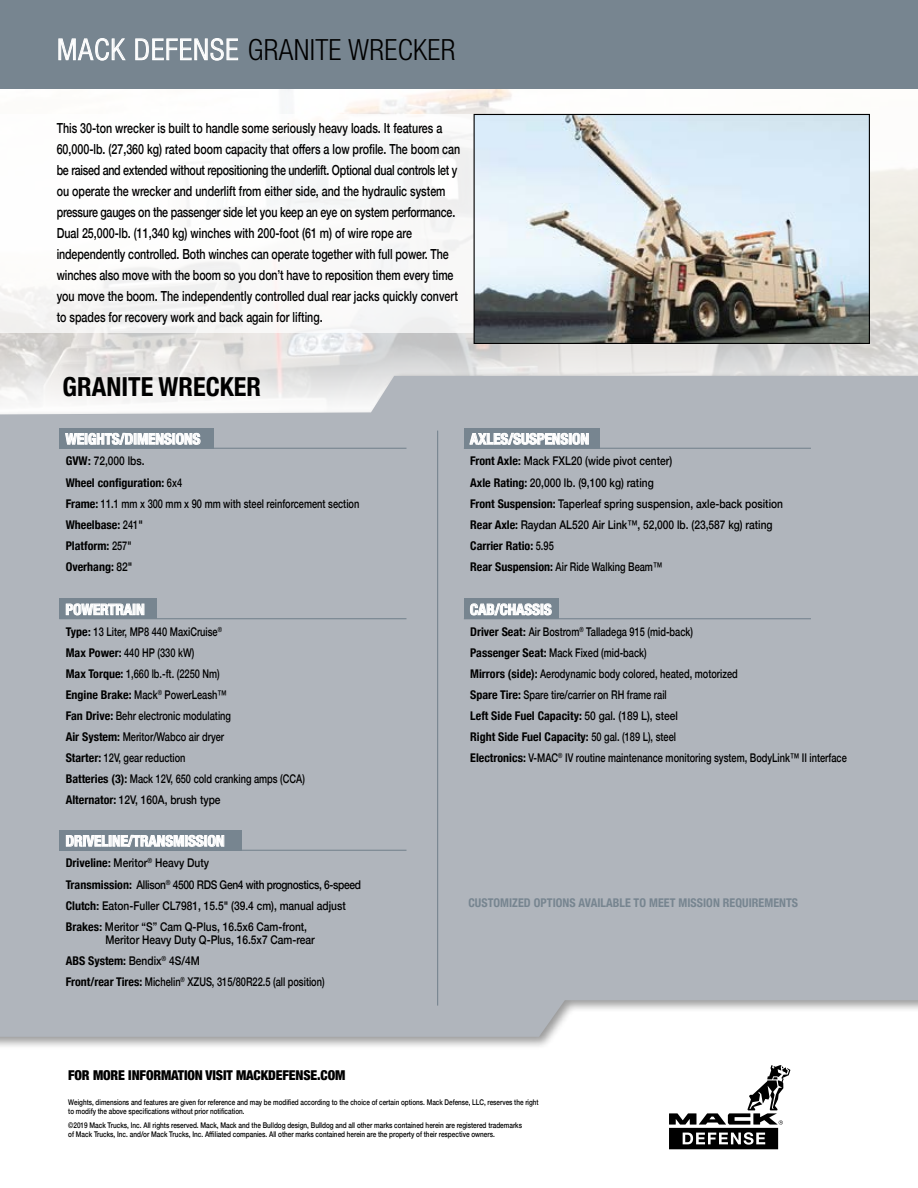
<style>
.page{position:relative;width:918px;height:1188px;background:#fff}
.page>*{position:absolute;margin:0;border:0;box-sizing:border-box;transform-origin:0 0}
.t1{font:300 condensed 29.25px "Helvetica Neue LT Pro";letter-spacing:.01em;color:#000}
.t2{font:700 condensed 26.25px "Helvetica Neue";color:#000}
.t3{font:700 condensed 15px "Helvetica Neue";color:#fff}
.t4{font:500 13.8px/21px "Helvetica Neue";color:#000;scale:.77 1}
.t5{font:900 condensed 13.65px "Helvetica Neue";letter-spacing:-.01em;color:#000}
.t6{font:500 12px/21px "Helvetica Neue";color:#000}
.t7{font:500 12px/21px "Helvetica Neue";color:#000;scale:.85 1}
.t8{font:700 condensed 12px "Helvetica Neue";letter-spacing:.005em;color:#778590}
.t9{font:500 7.8px/9px "Helvetica Neue";color:#000;scale:.82 1}
.t10{font:500 7.8px/9px "Helvetica Neue";color:#000;scale:.81 1}
.s1{color:#fff}
.s2{font-weight:700;font-stretch:condensed}
</style>
<div class="page">
<img style="left:0;top:89px;width:918px;height:282px">
<svg style="left:669px;top:1065px;width:121px;height:84px"></svg>
<div style="left:0;top:371px;width:918px;height:679px;background:#000;opacity:.4"></div>
<div style="left:0;top:376px;width:918px;height:661px;background:#b0b5bc"></div>
<div style="left:59px;top:428px;width:155px;height:20px;background:#778590"></div>
<hr style="left:59px;top:448px;width:347px;height:1px;background:#778590">
<svg style="left:65px;top:432px;width:135px;height:13px"></svg>
<div style="left:59px;top:598px;width:98px;height:21px;background:#778590"></div>
<hr style="left:59px;top:618px;width:347px;height:1px;background:#778590">
<svg style="left:66px;top:603px;width:78px;height:13px"></svg>
<div style="left:59px;top:830px;width:183px;height:20px;background:#778590"></div>
<hr style="left:59px;top:850px;width:347px;height:1px;background:#778590">
<svg style="left:66px;top:834px;width:158px;height:13px"></svg>
<div style="left:464px;top:428px;width:135px;height:20px;background:#778590"></div>
<hr style="left:464px;top:448px;width:347px;height:1px;background:#778590">
<svg style="left:470px;top:432px;width:119px;height:13px"></svg>
<div style="left:464px;top:598px;width:94px;height:21px;background:#778590"></div>
<hr style="left:464px;top:618px;width:347px;height:1px;background:#778590">
<svg style="left:470px;top:603px;width:82px;height:12px"></svg>
<hr style="left:437px;top:431px;width:1px;height:575px;background:#778590">
<div style="left:0;top:0;width:918px;height:89px;background:#778590"></div>
<svg style="left:58px;top:38px;width:68px;height:23px"></svg>
<svg style="left:135px;top:38px;width:104px;height:23px"></svg>
<div style="left:0;top:114px;width:477px;height:219px;background:#fff"></div>
<img style="left:476px;top:116px;width:392px;height:226px">
<div style="left:474px;top:114px;width:396px;height:230px;border:1px solid #000"></div>
<h1 class="t1" style="left:57px;top:33px;width:400px"><span class="s1">MACK DEFENSE</span> GRANITE WRECKER</h1>
<p class="t4" style="left:57px;top:116px;width:526px">This 30-ton wrecker is built to handle some seriously heavy loads. It features a 60,000-lb. (27,360 kg) rated boom capacity that offers a low profile. The boom can be raised and extended without repositioning the underlift. Optional dual controls let y ou operate the wrecker and underlift from either side, and the hydraulic system pressure gauges on the passenger side let you keep an eye on system performance.<br>Dual 25,000-lb. (11,340 kg) winches with 200-foot (61 m) of wire rope are independently controlled. Both winches can operate together with full power. The winches also move with the boom so you don’t have to reposition them every time you move the boom. The independently controlled dual rear jacks quickly convert to spades for recovery work and back again for lifting.</p>
<h2 class="t2" style="left:63px;top:364px;width:200px">GRANITE WRECKER</h2>
<p class="t3" style="left:66px;top:426px;width:136px">WEIGHTS/DIMENSIONS</p>
<p class="t6" style="left:66px;top:450px;width:295px"><span class="s2">GVW</span>: 72,000 lbs.<br><span class="s2">Wheel configuration:</span> 6x4<br><span class="s2">Frame:</span> 11.1 mm x 300 mm x 90 mm with steel reinforcement section<br><span class="s2">Wheelbase:</span> 241"<br><span class="s2">Platform:</span> 257"<br><span class="s2">Overhang:</span> 82"</p>
<p class="t3" style="left:66px;top:597px;width:81px">POWERTRAIN</p>
<p class="t6" style="left:66px;top:620px;width:241px"><span class="s2">Type</span>: 13 Liter, MP8 440 MaxiCruise<sup>®<br></sup><span class="s2">Max Power:</span> 440 HP (330 kW)<br><span class="s2">Max Torque:</span> 1,660 lb.-ft. (2250 Nm)<br><span class="s2">Engine Brake:</span> Mack<sup>®</sup> PowerLeash™<br><span class="s2">Fan Drive:</span> Behr electronic modulating<br><span class="s2">Air System:</span> Meritor/Wabco air dryer<br><span class="s2">Starter:</span> 12V, gear reduction<br><span class="s2">Batteries (3):</span> Mack 12V, 650 cold cranking amps (CCA)<br><span class="s2">Alternator:</span> 12V, 160A, brush type</p>
<p class="t3" style="left:66px;top:828px;width:161px">DRIVELINE/TRANSMISSION</p>
<p class="t6" style="left:66px;top:852px;width:297px"><span class="s2">Driveline</span>: Meritor<sup>®</sup> Heavy Duty<br><span class="s2">Transmission:</span> Allison<sup>®</sup> 4500 RDS Gen4 with prognostics, 6-speed <span class="s2">Clutch</span>: Eaton-Fuller CL7981, 15.5" (39.4 cm), manual adjust <span class="s2">Brakes</span>: Meritor “S” Cam Q-Plus, 16.5x6 Cam-front,</p>
<p class="t7" style="left:66px;top:928px;width:306px;text-indent:40px">Meritor Heavy Duty Q-Plus, 16.5x7 Cam-rear<br><span class="s2">ABS System:</span> Bendix<sup>®</sup> 4S/4M<br><span class="s2">Front/rear Tires:</span> Michelin<sup>®</sup> XZUS, 315/80R22.5 (all position)</p>
<p class="t5" style="left:68px;top:1064px;width:279px">FOR MORE INFORMATION VISIT MACKDEFENSE.COM</p>
<p class="t3" style="left:470px;top:426px;width:121px">AXLES/SUSPENSION</p>
<p class="t6" style="left:470px;top:450px;width:314px"><span class="s2">Front Axle</span>: Mack FXL20 (wide pivot center)<br><span class="s2">Axle Rating:</span> 20,000 lb. (9,100 kg) rating<br><span class="s2">Front Suspension:</span> Taperleaf spring suspension, axle-back position <span class="s2">Rear Axle:</span> Raydan AL520 Air Link™, 52,000 lb. (23,587 kg) rating <span class="s2">Carrier Ratio:</span> 5.95<br><span class="s2">Rear Suspension:</span> Air Ride Walking Beam™</p>
<p class="t3" style="left:470px;top:597px;width:83px">CAB/CHASSIS</p>
<p class="t6" style="left:470px;top:620px;width:378px"><span class="s2">Driver Seat</span>: Air Bostrom<sup>®</sup> Talladega 915 (mid-back)<br><span class="s2">Passenger Seat:</span> Mack Fixed (mid-back)<br><span class="s2">Mirrors (side):</span> Aerodynamic body colored, heated, motorized<br><span class="s2">Spare Tire:</span> Spare tire/carrier on RH frame rail<br><span class="s2">Left Side Fuel Capacity:</span> 50 gal. (189 L), steel<br><span class="s2">Right Side Fuel Capacity:</span> 50 gal. (189 L), steel<br><span class="s2">Electronics:</span> V-MAC<sup>®</sup> IV routine maintenance monitoring system, BodyLink™ II interface</p>
<p class="t8" style="left:468px;top:893px;width:331px">CUSTOMIZED OPTIONS AVAILABLE TO MEET MISSION REQUIREMENTS</p>
<p class="t10" style="left:68px;top:1097px;width:582px">Weights, dimensions and features are given for reference and may be modified according to the choice of certain options. Mack Defense, LLC, reserves the right to modify the above specifications without prior notification.</p>
<p class="t9" style="left:68px;top:1120px;width:555px">©2019 Mack Trucks, Inc. All rights reserved. Mack, Mack and the Bulldog design, Bulldog and all other marks contained herein are registered trademarks of Mack Trucks, Inc. and/or Mack Trucks, Inc. Affiliated companies. All other marks contained herein are the property of their respective owners.</p>
</div>
